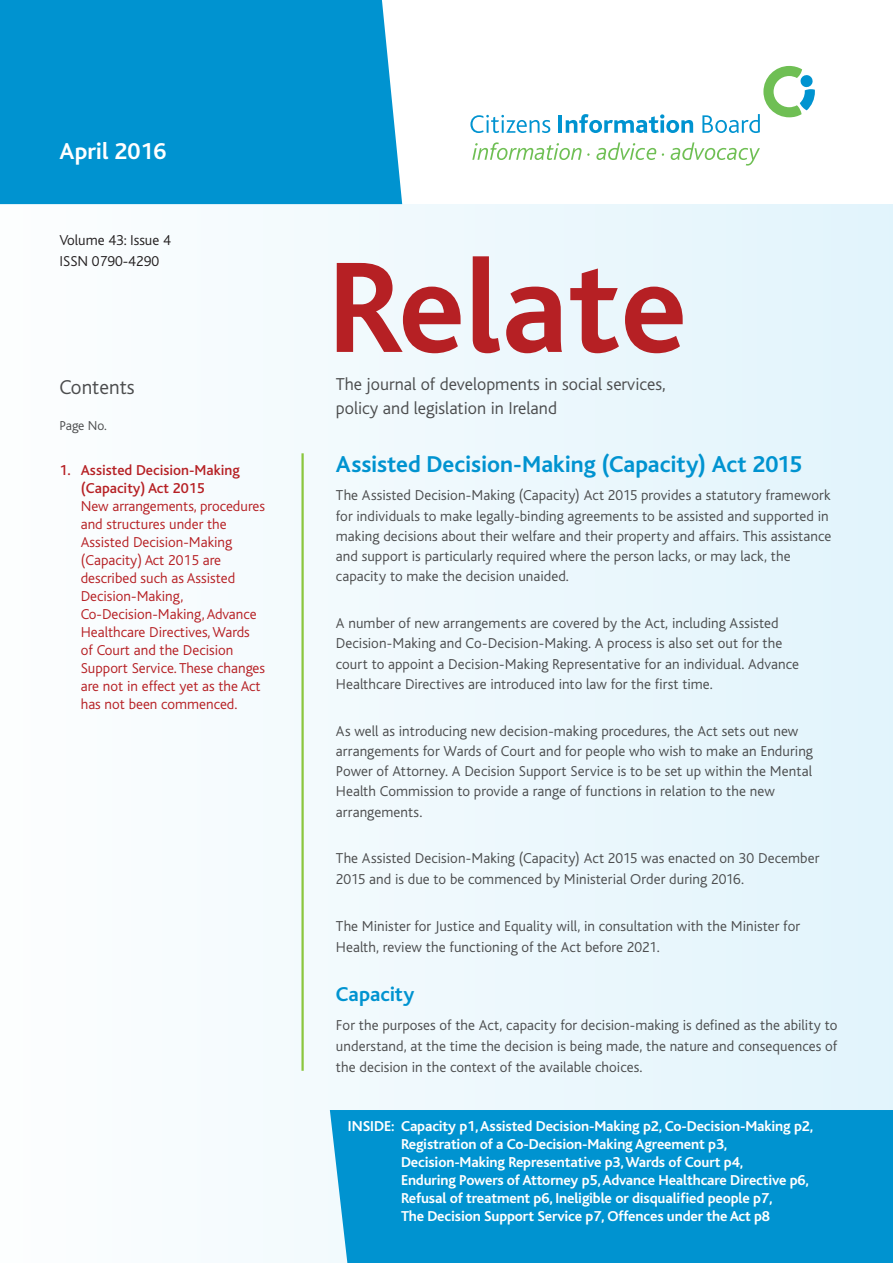
<style>
.page{position:relative;width:893px;height:1263px;background:#fff}
.page>*{position:absolute;margin:0;border:0;box-sizing:border-box;transform-origin:0 0}
.Relate_header{font:700 135px "Bliss";color:#b62024}
.blue_headline_no_lin{font:700 24px "Bliss";color:#0093d0}
.Date{font:700 24px "Bliss";color:#fff}
.Content_Headline{font:300 21px "Bliss";color:#4b4c4d}
.blue_subheadline{font:700 21px "Bliss";letter-spacing:-.005em;color:#0093d0}
.Under_relate{font:300 18px/24px "Bliss";color:#4b4c4d}
.Body_Copy{font:300 15px/20.2px "Bliss";letter-spacing:.005em;color:#4b4c4d}
.Inside{font:700 15px/18px "Bliss";letter-spacing:-.01em;color:#fff}
.contents_copy{font:300 15px/18px "Bliss";color:#b62024}
.contents_headings{font:500 15px/18px "Bliss";color:#b62024}
.Volume{font:300 15px "Bliss";color:#231f20}
.Page_No_headline{font:300 13.5px "Bliss";letter-spacing:-.005em;color:#4b4c4d}
</style>
<div class="page">
<div style="left:0;top:204px;width:893px;height:1059px;background:linear-gradient(to right,#fcfefe,#e1f4fc)"></div>
<div style="left:330px;top:1110px;width:563px;height:153px;background:#0093d0"></div>
<div style="left:0;top:0;width:402px;height:204px;background:#0093d0"></div>
<hr style="left:301px;top:453px;width:3px;height:618px;background:#8bc63e">
<svg style="left:596px;top:142px;width:60px;height:18px"></svg>
<svg style="left:671px;top:142px;width:89px;height:24px"></svg>
<svg style="left:472px;top:142px;width:118px;height:18px"></svg>
<svg style="left:470px;top:115px;width:80px;height:18px"></svg>
<hr style="left:559px;top:115px;width:3px;height:18px;background:#0093d0">
<svg style="left:566px;top:114px;width:127px;height:19px"></svg>
<svg style="left:702px;top:66px;width:113px;height:67px"></svg>
<p class="Date" style="left:60px;top:138px;width:108px">April 2016</p>
<p class="Volume" style="left:60px;top:232px;width:113px">Volume 43: Issue 4</p>
<p class="Volume" style="left:60px;top:253px;width:101px">ISSN 0790-4290</p>
<p class="Relate_header" style="left:328px;top:237px;width:361px">Relate</p>
<p class="Content_Headline" style="left:60px;top:376px;width:77px">Contents</p>
<p class="Under_relate" style="left:336px;top:372px;width:331px">The journal of developments in social services, policy and legislation in Ireland</p>
<p class="Page_No_headline" style="left:60px;top:419px;width:49px">Page No.</p>
<p class="contents_headings" style="left:81px;top:461px;width:161px;text-indent:-21px">1. Assisted Decision-Making (Capacity) Act 2015</p>
<p class="contents_copy" style="left:81px;top:497px;width:186px">New arrangements, procedures and structures under the<br>Assisted Decision-Making (Capacity) Act 2015 are described such as Assisted<br>Decision-Making,<br>Co-Decision-Making, Advance<br>Healthcare Directives, Wards of Court and the Decision<br>Support Service. These changes are not in effect yet as the Act has not been commenced.</p>
<p class="blue_headline_no_lin" style="left:336px;top:451px;width:468px">Assisted Decision-Making (Capacity) Act 2015</p>
<p class="Body_Copy" style="left:336px;top:486px;width:497px">The Assisted Decision-Making (Capacity) Act 2015 provides a statutory framework for individuals to make legally-binding agreements to be assisted and supported in making decisions about their welfare and their property and affairs. This assistance and support is particularly required where the person lacks, or may lack, the capacity to make the decision unaided.</p>
<p class="Body_Copy" style="left:336px;top:613px;width:465px">A number of new arrangements are covered by the Act, including Assisted Decision-Making and Co-Decision-Making. A process is also set out for the court to appoint a Decision-Making Representative for an individual. Advance Healthcare Directives are introduced into law for the first time.</p>
<p class="Body_Copy" style="left:336px;top:721px;width:479px">As well as introducing new decision-making procedures, the Act sets out new arrangements for Wards of Court and for people who wish to make an Enduring Power of Attorney. A Decision Support Service is to be set up within the Mental Health Commission to provide a range of functions in relation to the new arrangements.</p>
<p class="Body_Copy" style="left:336px;top:848px;width:485px;line-height:21px">The Assisted Decision-Making (Capacity) Act 2015 was enacted on 30 December<br>2015 and is due to be commenced by Ministerial Order during 2016.</p>
<p class="Body_Copy" style="left:336px;top:916px;width:466px;line-height:21px">The Minister for Justice and Equality will, in consultation with the Minister for<br>Health, review the functioning of the Act before 2021.</p>
<p class="blue_subheadline" style="left:336px;top:984px;width:80px">Capacity</p>
<p class="Body_Copy" style="left:336px;top:1015px;width:503px;line-height:20.7px;text-align:justify">For the purposes of the Act, capacity for decision-making is defined as the ability to understand, at the time the decision is being made, the nature and consequences of the decision in the context of the available choices.</p>
<p class="Inside" style="left:401px;top:1118px;width:414px;text-indent:-53px">INSIDE: Capacity p1, Assisted Decision-Making p2, Co-Decision-Making p2, Registration of a Co-Decision-Making Agreement p3, Decision-Making Representative p3, Wards of Court p4,<br>Enduring Powers of Attorney p5, Advance Healthcare Directive p6, Refusal of treatment p6, Ineligible or disqualified people p7,<br>The Decision Support Service p7, Offences under the Act p8</p>
</div>
